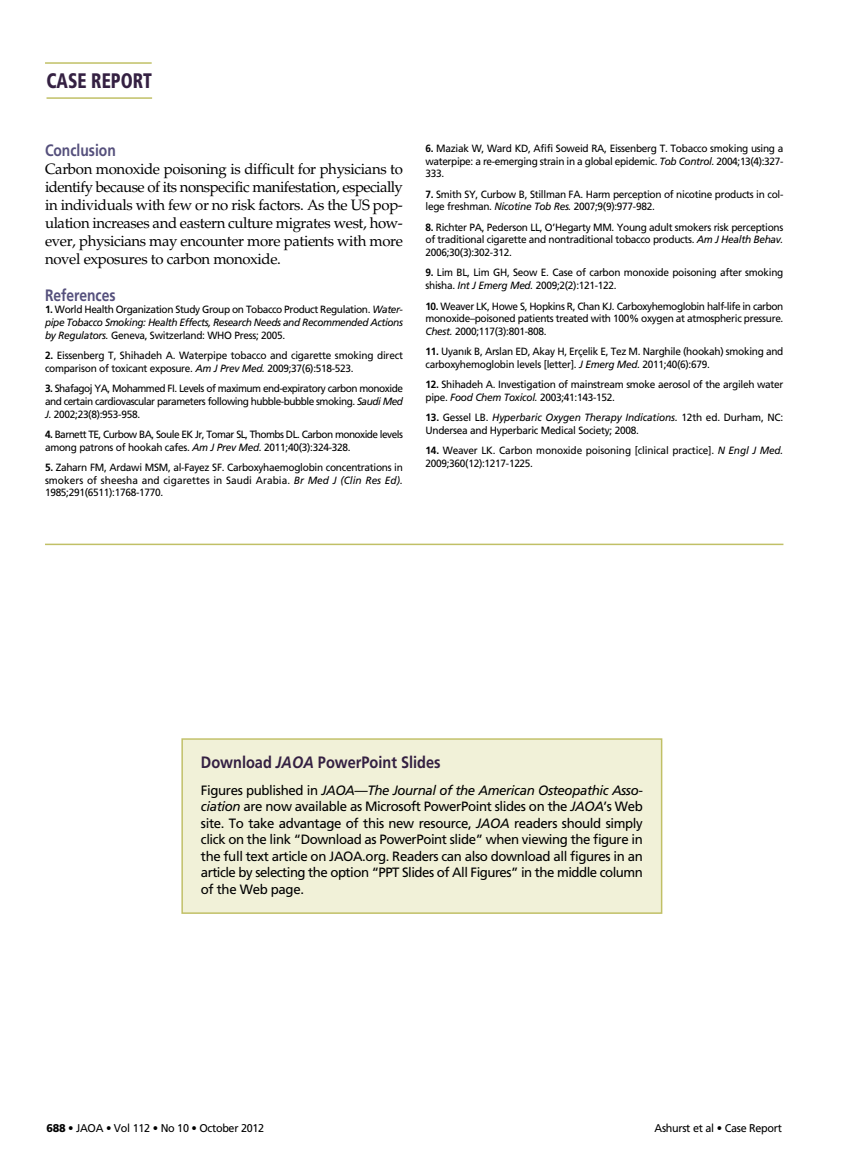
<style>
.page{position:relative;width:851px;height:1175px;background:#fff}
.page>*{position:absolute;margin:0;border:0;box-sizing:border-box;transform-origin:0 0}
.t1{font:900 condensed 21px "Frutiger";color:#342042;scale:.84 1}
.t2{font:700 16.5px "Frutiger";color:#342042;scale:.88 1}
.t3{font:700 16.5px "Frutiger";color:#55507c;scale:.84 1}
.t4{font:15px/18px "Palatino LT Std";letter-spacing:-.025em;color:#000;text-align:justify}
.t5{font:13.5px/16.5px "Frutiger LT Std";letter-spacing:-.04em;color:#000;text-align:justify}
.t6{font:11.25px "Frutiger LT Std";letter-spacing:-.03em;color:#000;scale:.96 1}
.t7{font:10.5px/12.8px "Frutiger LT Std";letter-spacing:-.03em;color:#000;scale:.96 1}
.t8{font:10.5px/12.8px "Frutiger LT Std";letter-spacing:-.055em;color:#000;scale:.96 1}
.s1{font-family:"Frutiger";font-weight:700}
.s2{font-style:italic}
.s3{font-family:"Frutiger";font-weight:900}
</style>
<div class="page">
<hr style="left:46px;top:97px;width:106px;height:2px;background:#c1c066">
<hr style="left:45px;top:62px;width:107px;height:2px;background:#c1c066">
<hr style="left:45px;top:543px;width:738px;height:2px;background:#c1c066">
<div style="left:183px;top:740px;width:477px;height:172px;background:#f1f1d8"></div>
<div style="left:181px;top:738px;width:481px;height:176px;border:2px solid #c1c066"></div>
<h1 class="t1" style="left:47px;top:73px;width:127px">CASE REPORT</h1>
<h2 class="t3" style="left:45px;top:144px;width:86px">Conclusion</h2>
<p class="t4" style="left:45px;top:162px;width:359px">Carbon monoxide poisoning is difficult for physicians to identify because of its nonspecific manifestation, especially in individuals with few or no risk factors. As the US pop&shy;ulation increases and eastern culture migrates west, how&shy;ever, physicians may encounter more patients with more novel exposures to carbon monoxide.</p>
<h2 class="t3" style="left:45px;top:288px;width:86px">References</h2>
<p class="t7" style="left:45px;top:304px;width:374px;text-align:justify"><span class="s1">1.</span> World Health Organization Study Group on Tobacco Product Regulation. <span class="s2">Water&shy;pipe Tobacco Smoking: Health Effects, Research Needs and Recommended Actions by Regulators.</span> Geneva, Switzerland: WHO Press; 2005.</p>
<p class="t7" style="left:45px;top:350px;width:374px"><span class="s1">2.</span> Eissenberg T, Shihadeh A. Waterpipe tobacco and cigarette smoking direct comparison of toxicant exposure. <span class="s2">Am J Prev Med.</span> 2009;37(6):518-523.</p>
<p class="t7" style="left:45px;top:383px;width:374px;text-align:justify"><span class="s1">3.</span> Shafagoj YA, Mohammed FI. Levels of maximum end-expiratory carbon monoxide and certain cardiovascular parameters following hubble-bubble smoking. <span class="s2">Saudi Med J</span>. 2002;23(8):953-958.</p>
<p class="t8" style="left:45px;top:428px;width:374px"><span class="s1">4.</span> Barnett TE, Curbow BA, Soule EK Jr, Tomar SL, Thombs DL. Carbon monoxide levels among patrons of hookah cafes. <span class="s2">Am J Prev Med.</span> 2011;40(3):324-328.</p>
<p class="t7" style="left:45px;top:461px;width:374px;text-align:justify"><span class="s1">5.</span> Zaharn FM, Ardawi MSM, al-Fayez SF. Carboxyhaemoglobin concentrations in smokers of sheesha and cigarettes in Saudi Arabia. <span class="s2">Br Med J (Clin Res Ed).<br></span>1985;291(6511):1768-1770.</p>
<p class="t7" style="left:425px;top:143px;width:374px;text-align:justify"><span class="s1">6.</span> Maziak W, Ward KD, Afifi Soweid RA, Eissenberg T. Tobacco smoking using a waterpipe: a re-emerging strain in a global epidemic. <span class="s2">Tob Control.</span> 2004;13(4):327- 333.</p>
<p class="t7" style="left:425px;top:188px;width:374px"><span class="s1">7.</span> Smith SY, Curbow B, Stillman FA. Harm perception of nicotine products in col&shy;lege freshman. <span class="s2">Nicotine Tob Res.</span> 2007;9(9):977-982.</p>
<p class="t7" style="left:425px;top:221px;width:374px;text-align:justify"><span class="s1">8.</span> Richter PA, Pederson LL, O’Hegarty MM. Young adult smokers risk perceptions of traditional cigarette and nontraditional tobacco products. <span class="s2">Am J Health Behav.<br></span>2006;30(3):302-312.</p>
<p class="t7" style="left:425px;top:267px;width:374px"><span class="s1">9.</span> Lim BL, Lim GH, Seow E. Case of carbon monoxide poisoning after smoking shisha. <span class="s2">Int J Emerg Med.</span> 2009;2(2):121-122.</p>
<p class="t7" style="left:425px;top:300px;width:374px;text-align:justify"><span class="s1">10.</span> Weaver LK, Howe S, Hopkins R, Chan KJ. Carboxyhemoglobin half-life in carbon monoxide–poisoned patients treated with 100% oxygen at atmospheric pressure.<br><span class="s2">Chest.</span> 2000;117(3):801-808.</p>
<p class="t7" style="left:425px;top:346px;width:374px"><span class="s1">11.</span> Uyanık B, Arslan ED, Akay H, Erçelik E, Tez M. Narghile (hookah) smoking and carboxyhemoglobin levels [letter]. <span class="s2">J Emerg Med.</span> 2011;40(6):679.</p>
<p class="t7" style="left:425px;top:379px;width:374px"><span class="s1">12.</span> Shihadeh A. Investigation of mainstream smoke aerosol of the argileh water pipe. <span class="s2">Food Chem Toxicol.</span> 2003;41:143-152.</p>
<p class="t7" style="left:425px;top:412px;width:374px"><span class="s1">13.</span> Gessel LB. <span class="s2">Hyperbaric Oxygen Therapy Indications.</span> 12th ed. Durham, NC:<br>Undersea and Hyperbaric Medical Society; 2008.</p>
<p class="t7" style="left:425px;top:445px;width:374px"><span class="s1">14.</span> Weaver LK. Carbon monoxide poisoning [clinical practice]. <span class="s2">N Engl J Med.<br></span>2009;360(12):1217-1225.</p>
<h2 class="t2" style="left:201px;top:755px;width:274px">Download <span class="s2">JAOA</span> PowerPoint Slides</h2>
<p class="t5" style="left:201px;top:782px;width:443px">Figures published in <span class="s2">JAOA—The Journal of the American Osteopathic Asso&shy;ciation</span> are now available as Microsoft PowerPoint slides on the <span class="s2">JAOA</span>’s Web site. To take advantage of this new resource, <span class="s2">JAOA</span> readers should simply click on the link “Download as PowerPoint slide” when viewing the figure in the full text article on JAOA.org. Readers can also download all figures in an article by selecting the option “PPT Slides of All Figures” in the middle column of the Web page.</p>
<p class="t6" style="left:46px;top:1124px;width:228px"><span class="s3">688</span> • JAOA • Vol 112 • No 10 • October 2012</p>
<p class="t6" style="left:654px;top:1124px;width:134px">Ashurst et al • Case Report</p>
</div>
